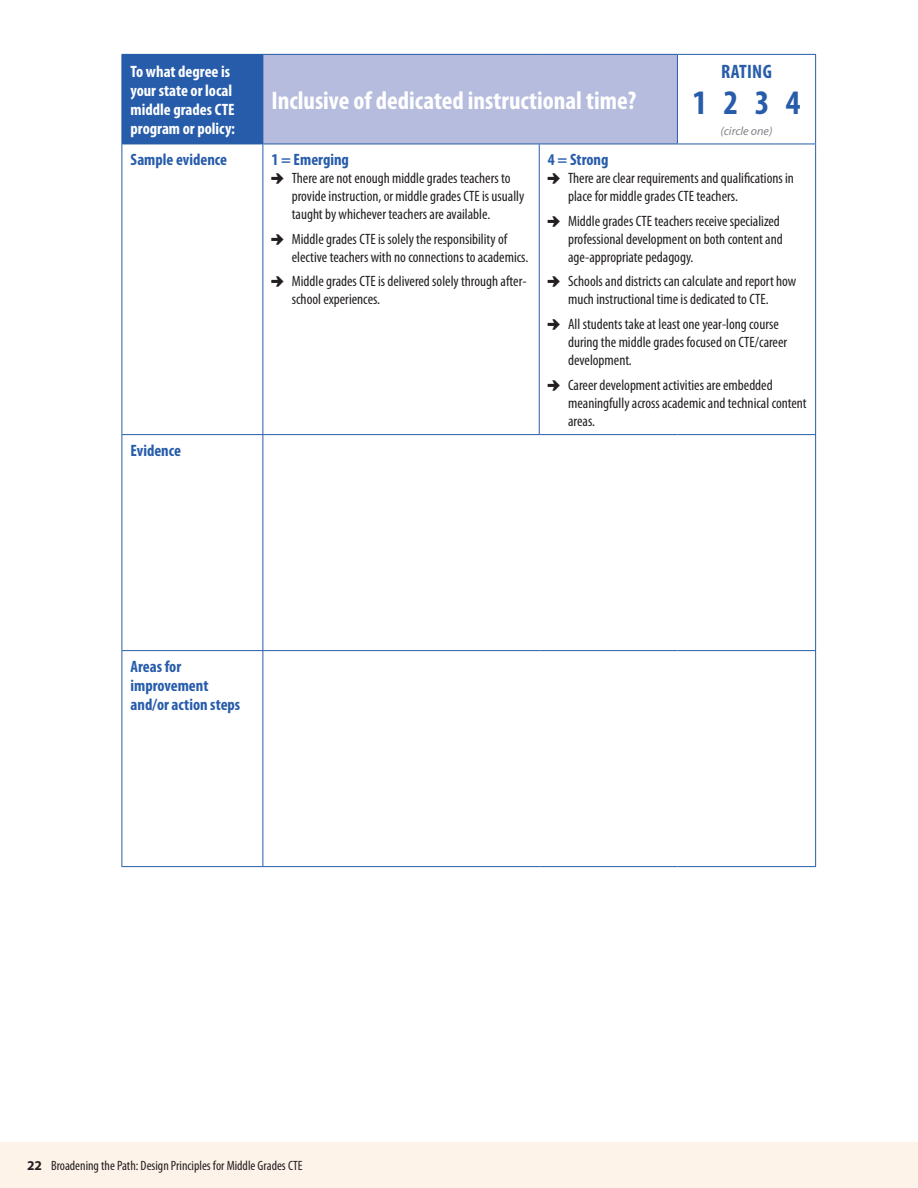
<style>
.page{position:relative;width:918px;height:1188px;background:#fff}
.page>*{position:absolute;margin:0;border:0;box-sizing:border-box;transform-origin:0 0}
.t1{font:700 condensed 34.5px "Myriad Pro";color:#275caa}
.t2{font:700 condensed 25.5px "Myriad Pro";color:#fff}
.t3{font:700 condensed 19.5px "Myriad Pro";letter-spacing:.02em;color:#275caa}
.t4{font:700 condensed 16.5px/18.9px "Myriad Pro";color:#275caa}
.t5{font:700 condensed 16.5px/19px "Myriad Pro";color:#fff}
.t6{font:condensed 15px/18px "Myriad Pro";color:#231f20}
.t7{font:condensed 13.5px "Myriad Pro";color:#231f20}
.body{font:italic 12px "Myriad Pro";color:#808285}
.s1{font-family:"Pointers";font-stretch:normal}
.s2{font-weight:700;font-stretch:normal}
</style>
<div class="page">
<div style="left:0;top:1142px;width:918px;height:46px;background:#fef3e8"></div>
<div style="left:122px;top:54px;width:141px;height:90px;background:#275caa"></div>
<div style="left:263px;top:54px;width:414px;height:90px;background:#b6bcde"></div>
<hr style="left:263px;top:54px;width:276px;height:1px;background:#275caa">
<hr style="left:539px;top:54px;width:138px;height:1px;background:#275caa">
<hr style="left:677px;top:55px;width:1px;height:89px;background:#275caa">
<hr style="left:677px;top:54px;width:139px;height:1px;background:#275caa">
<hr style="left:815px;top:55px;width:1px;height:89px;background:#275caa">
<hr style="left:122px;top:144px;width:1px;height:290px;background:#275caa">
<hr style="left:122px;top:435px;width:1px;height:215px;background:#275caa">
<hr style="left:122px;top:651px;width:1px;height:215px;background:#275caa">
<hr style="left:122px;top:144px;width:141px;height:1px;background:#275caa">
<hr style="left:122px;top:434px;width:141px;height:1px;background:#275caa">
<hr style="left:122px;top:650px;width:141px;height:1px;background:#275caa">
<hr style="left:122px;top:866px;width:141px;height:1px;background:#275caa">
<hr style="left:262px;top:144px;width:1px;height:290px;background:#275caa">
<hr style="left:262px;top:435px;width:1px;height:215px;background:#275caa">
<hr style="left:262px;top:651px;width:1px;height:215px;background:#275caa">
<hr style="left:263px;top:144px;width:276px;height:1px;background:#275caa">
<hr style="left:539px;top:144px;width:138px;height:1px;background:#275caa">
<hr style="left:677px;top:144px;width:139px;height:1px;background:#275caa">
<hr style="left:539px;top:144px;width:1px;height:290px;background:#275caa">
<hr style="left:815px;top:144px;width:1px;height:290px;background:#275caa">
<hr style="left:815px;top:435px;width:1px;height:215px;background:#275caa">
<hr style="left:815px;top:651px;width:1px;height:215px;background:#275caa">
<hr style="left:263px;top:434px;width:276px;height:1px;background:#275caa">
<hr style="left:539px;top:434px;width:138px;height:1px;background:#275caa">
<hr style="left:677px;top:434px;width:139px;height:1px;background:#275caa">
<hr style="left:263px;top:650px;width:276px;height:1px;background:#275caa">
<hr style="left:539px;top:650px;width:138px;height:1px;background:#275caa">
<hr style="left:677px;top:650px;width:139px;height:1px;background:#275caa">
<hr style="left:263px;top:866px;width:276px;height:1px;background:#275caa">
<hr style="left:539px;top:866px;width:138px;height:1px;background:#275caa">
<hr style="left:677px;top:866px;width:139px;height:1px;background:#275caa">
<p class="t5" style="left:131px;top:62px;width:106px">To what degree is your state or local middle grades CTE program or policy:</p>
<p class="t2" style="left:272px;top:86px;width:366px">Inclusive of dedicated instructional time?</p>
<p class="t3" style="left:721px;top:60px;width:52px">RATING</p>
<p class="t1" style="left:692px;top:84px;width:110px">1 2 3 4</p>
<p class="body" style="left:721px;top:124px;width:53px">(circle one)</p>
<p class="t4" style="left:131px;top:150px;width:98px">Sample evidence</p>
<p class="t4" style="left:272px;top:150px;width:79px">1 = Emerging</p>
<p class="t6" style="left:292px;top:169px;width:234px;text-indent:-20px"><span class="s1">2</span> There are not enough middle grades teachers to provide instruction, or middle grades CTE is usually taught by whichever teachers are available.</p>
<p class="t6" style="left:292px;top:230px;width:238px;text-indent:-20px"><span class="s1">2</span> Middle grades CTE is solely the responsibility of elective teachers with no connections to academics.</p>
<p class="t6" style="left:292px;top:273px;width:236px;text-indent:-20px"><span class="s1">2</span> Middle grades CTE is delivered solely through after&shy;school experiences.</p>
<p class="t4" style="left:131px;top:441px;width:52px">Evidence</p>
<p class="t4" style="left:548px;top:150px;width:62px">4 = Strong</p>
<p class="t6" style="left:568px;top:169px;width:227px;text-indent:-20px"><span class="s1">2</span> There are clear requirements and qualifications in place for middle grades CTE teachers.</p>
<p class="t6" style="left:568px;top:212px;width:216px;text-indent:-20px"><span class="s1">2</span> Middle grades CTE teachers receive specialized professional development on both content and age-appropriate pedagogy.</p>
<p class="t6" style="left:548px;top:273px;width:250px;text-align:center"><span class="s1">2</span> Schools and districts can calculate and report how much instructional time is dedicated to CTE.</p>
<p class="t6" style="left:568px;top:316px;width:221px;text-indent:-20px"><span class="s1">2</span> All students take at least one year-long course during the middle grades focused on CTE/career development.</p>
<p class="t6" style="left:568px;top:376px;width:240px;text-indent:-20px"><span class="s1">2</span> Career development activities are embedded meaningfully across academic and technical content areas.</p>
<p class="t4" style="left:131px;top:657px;width:111px">Areas for improvement and/or action steps</p>
<p class="t7" style="left:27px;top:1158px;width:277px"><span class="s2">22</span> Broadening the Path: Design Principles for Middle Grades CTE</p>
</div>
